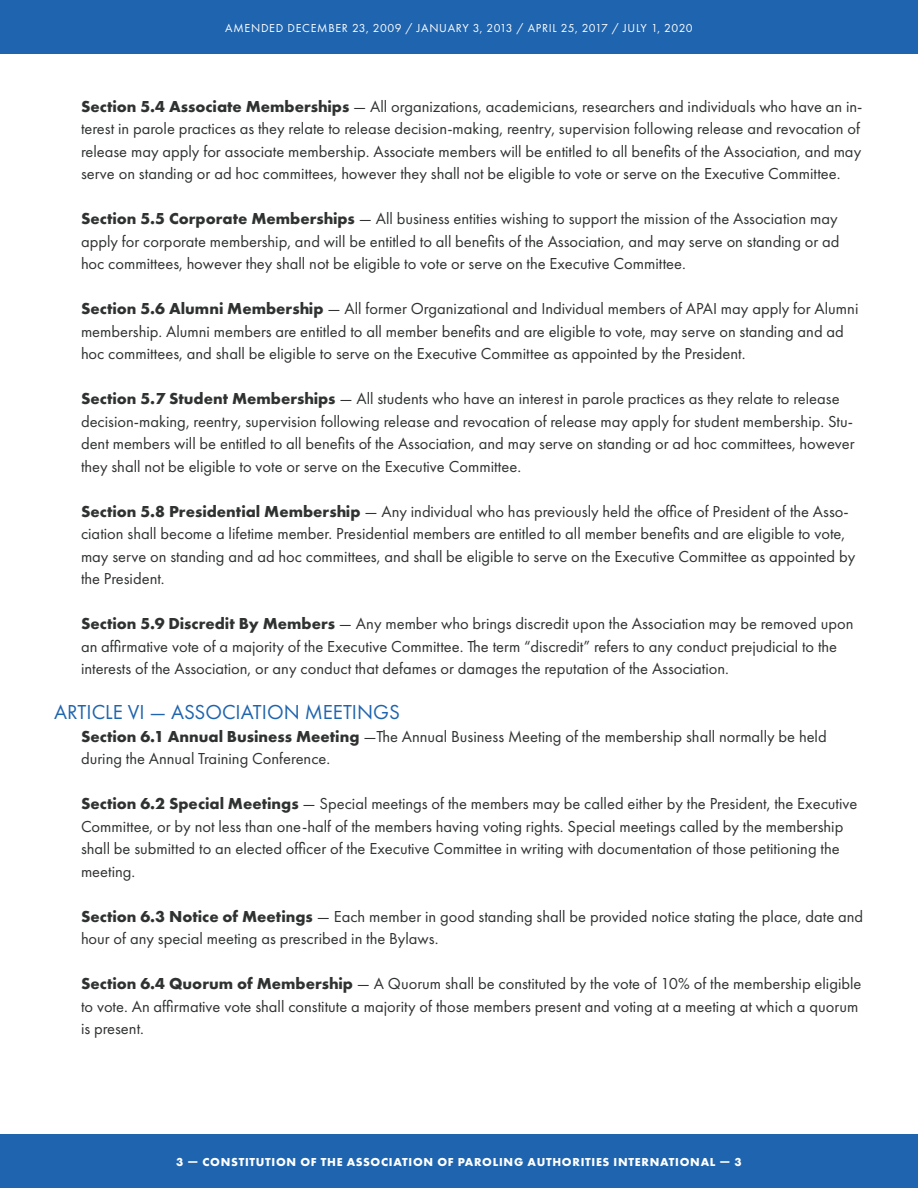
<style>
.page{position:relative;width:918px;height:1188px;background:#fff}
.page>*{position:absolute;margin:0;border:0;box-sizing:border-box;transform-origin:0 0}
.t1{font:21px "Futura PT";color:#1f64ae}
.t2{font:16.5px/22.5px "Futura PT";color:#303232}
.t3{font:700 12px "Futura PT";letter-spacing:.06em;color:#fff}
.t4{font:12px "Futura PT";letter-spacing:.06em;color:#fff}
.s1{font-weight:700}
</style>
<div class="page">
<div style="left:0;top:1134px;width:918px;height:54px;background:#1f64ae"></div>
<div style="left:0;top:0;width:918px;height:54px;background:#1f64ae"></div>
<p class="t4" style="left:225px;top:20px;width:469px">AMENDED DECEMBER 23, 2009 / JANUARY 3, 2013 / APRIL 25, 2017 / JULY 1, 2020</p>
<p class="t2" style="left:81px;top:95px;width:783px"><span class="s1">Section 5.4 Associate Memberships</span> — All organizations, academicians, researchers and individuals who have an in&shy;terest in parole practices as they relate to release decision-making, reentry, supervision following release and revocation of release may apply for associate membership. Associate members will be entitled to all benefits of the Association, and may serve on standing or ad hoc committees, however they shall not be eligible to vote or serve on the Executive Committee.</p>
<p class="t2" style="left:81px;top:207px;width:760px;text-align:justify"><span class="s1">Section 5.5 Corporate Memberships</span> — All business entities wishing to support the mission of the Association may apply for corporate membership, and will be entitled to all benefits of the Association, and may serve on standing or ad hoc committees, however they shall not be eligible to vote or serve on the Executive Committee.</p>
<p class="t2" style="left:81px;top:297px;width:779px"><span class="s1">Section 5.6 Alumni Membership</span> — All former Organizational and Individual members of APAI may apply for Alumni membership. Alumni members are entitled to all member benefits and are eligible to vote, may serve on standing and ad hoc committees, and shall be eligible to serve on the Executive Committee as appointed by the President.</p>
<p class="t2" style="left:81px;top:387px;width:775px"><span class="s1">Section 5.7 Student Memberships</span> — All students who have an interest in parole practices as they relate to release decision-making, reentry, supervision following release and revocation of release may apply for student membership. Stu&shy;dent members will be entitled to all benefits of the Association, and may serve on standing or ad hoc committees, however they shall not be eligible to vote or serve on the Executive Committee.</p>
<p class="t2" style="left:81px;top:500px;width:776px"><span class="s1">Section 5.8 Presidential Membership</span> — Any individual who has previously held the office of President of the Asso&shy;ciation shall become a lifetime member. Presidential members are entitled to all member benefits and are eligible to vote, may serve on standing and ad hoc committees, and shall be eligible to serve on the Executive Committee as appointed by the President.</p>
<p class="t2" style="left:81px;top:612px;width:774px"><span class="s1">Section 5.9 Discredit By Members</span> — Any member who brings discredit upon the Association may be removed upon an affirmative vote of a majority of the Executive Committee. The term “discredit” refers to any conduct prejudicial to the interests of the Association, or any conduct that defames or damages the reputation of the Association.</p>
<p class="t1" style="left:54px;top:700px;width:348px">ARTICLE VI — ASSOCIATION MEETINGS</p>
<p class="t2" style="left:81px;top:725px;width:747px"><span class="s1">Section 6.1 Annual Business Meeting</span> —The Annual Business Meeting of the membership shall normally be held during the Annual Training Conference.</p>
<p class="t2" style="left:81px;top:792px;width:778px"><span class="s1">Section 6.2 Special Meetings</span> — Special meetings of the members may be called either by the President, the Executive Committee, or by not less than one-half of the members having voting rights. Special meetings called by the membership shall be submitted to an elected officer of the Executive Committee in writing with documentation of those petitioning the meeting.</p>
<p class="t2" style="left:81px;top:905px;width:784px"><span class="s1">Section 6.3 Notice of Meetings</span> — Each member in good standing shall be provided notice stating the place, date and hour of any special meeting as prescribed in the Bylaws.</p>
<p class="t2" style="left:81px;top:972px;width:782px"><span class="s1">Section 6.4 Quorum of Membership</span> — A Quorum shall be constituted by the vote of 10% of the membership eligible to vote. An affirmative vote shall constitute a majority of those members present and voting at a meeting at which a quorum is present.</p>
<p class="t3" style="left:176px;top:1154px;width:567px">3 — CONSTITUTION OF THE ASSOCIATION OF PAROLING AUTHORITIES INTERNATIONAL — 3</p>
</div>
